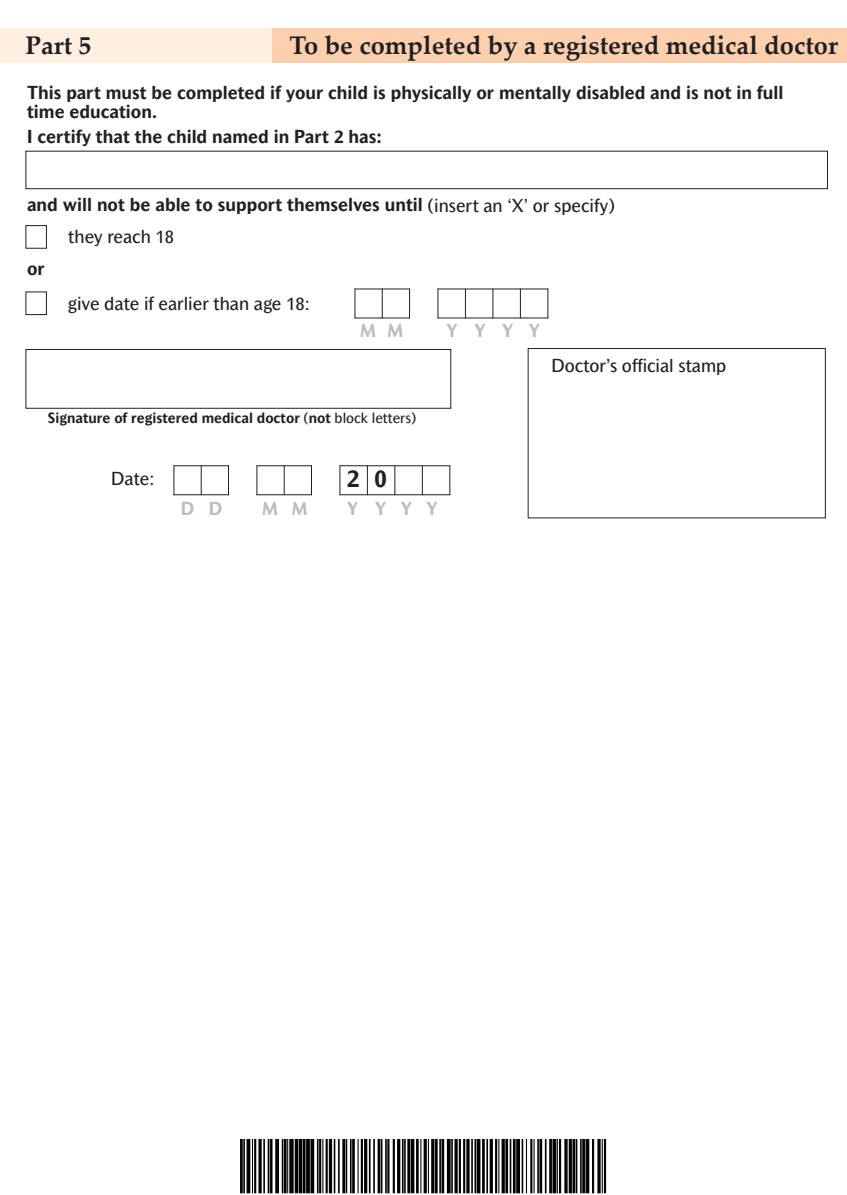
<style>
.page{position:relative;width:847px;height:1195px;background:#fff}
.page>*{position:absolute;margin:0;border:0;box-sizing:border-box;transform-origin:0 0}
.t1{font:700 25.5px "Palatino Linotype";color:#231f20}
.t2{font:700 24px "Mahsuri Sans";color:#231f20}
.t3{font:700 18px/18.8px "Mahsuri Sans";color:#231f20}
.t4{font:18px "Mahsuri Sans";color:#231f20}
.t5{font:700 18px "Mahsuri Sans";color:#bcbdc0}
.t6{font:700 14.25px "Mahsuri Sans";color:#231f20}
.s1{font-weight:400}
</style>
<div class="page">
<div style="left:0;top:29px;width:273px;height:34px;background:#feefe1"></div>
<div style="left:272px;top:29px;width:574px;height:34px;background:#fcd0af"></div>
<div style="left:26px;top:151px;width:801px;height:38px;border:1px solid #231f20"></div>
<div style="left:26px;top:225px;width:21px;height:24px;border:1px solid #231f20"></div>
<svg style="left:354px;top:290px;width:1px;height:28px"></svg>
<svg style="left:382px;top:290px;width:1px;height:28px"></svg>
<svg style="left:409px;top:290px;width:1px;height:28px"></svg>
<hr style="left:354px;top:289px;width:56px;height:1px;background:#231f20">
<hr style="left:354px;top:318px;width:56px;height:1px;background:#231f20">
<svg style="left:437px;top:290px;width:1px;height:28px"></svg>
<svg style="left:465px;top:290px;width:1px;height:28px"></svg>
<svg style="left:492px;top:290px;width:1px;height:28px"></svg>
<svg style="left:520px;top:290px;width:1px;height:28px"></svg>
<svg style="left:547px;top:290px;width:1px;height:28px"></svg>
<hr style="left:437px;top:289px;width:111px;height:1px;background:#231f20">
<hr style="left:437px;top:318px;width:111px;height:1px;background:#231f20">
<div style="left:26px;top:292px;width:21px;height:23px;border:1px solid #231f20"></div>
<div style="left:26px;top:349px;width:425px;height:60px;border:1px solid #231f20"></div>
<hr style="left:173px;top:465px;width:1px;height:30px;background:#231f20">
<hr style="left:201px;top:465px;width:1px;height:30px;background:#231f20">
<hr style="left:228px;top:465px;width:1px;height:30px;background:#231f20">
<hr style="left:173px;top:465px;width:56px;height:1px;background:#231f20">
<hr style="left:173px;top:494px;width:56px;height:1px;background:#231f20">
<hr style="left:256px;top:465px;width:1px;height:30px;background:#231f20">
<hr style="left:284px;top:465px;width:1px;height:30px;background:#231f20">
<hr style="left:311px;top:465px;width:1px;height:30px;background:#231f20">
<hr style="left:256px;top:465px;width:56px;height:1px;background:#231f20">
<hr style="left:256px;top:494px;width:56px;height:1px;background:#231f20">
<hr style="left:339px;top:465px;width:1px;height:30px;background:#231f20">
<hr style="left:367px;top:465px;width:1px;height:30px;background:#231f20">
<hr style="left:394px;top:465px;width:1px;height:30px;background:#231f20">
<hr style="left:422px;top:465px;width:1px;height:30px;background:#231f20">
<hr style="left:449px;top:465px;width:1px;height:30px;background:#231f20">
<hr style="left:339px;top:465px;width:111px;height:1px;background:#231f20">
<hr style="left:339px;top:494px;width:111px;height:1px;background:#231f20">
<div style="left:527px;top:348px;width:298px;height:170px;border:1px solid #231f20"></div>
<img style="left:240px;top:1140px;width:367px;height:54px">
<h1 class="t1" style="left:26px;top:35px;width:67px">Part 5</h1>
<h1 class="t1" style="left:289px;top:35px;width:549px">To be completed by a registered medical doctor</h1>
<p class="t3" style="left:27px;top:85px;width:757px">This part must be completed if your child is physically or mentally disabled and is not in full time education.</p>
<p class="t3" style="left:27px;top:129px;width:356px">I certify that the child named in Part 2 has:</p>
<p class="t3" style="left:68px;top:190px;width:548px;line-height:31.8px;text-indent:-41px">and will not be able to support themselves until <span class="s1">(insert an ‘X’ or specify) they reach 18</span></p>
<p class="t3" style="left:27px;top:261px;width:19px">or</p>
<p class="t4" style="left:68px;top:297px;width:243px">give date if earlier than age 18:</p>
<p class="t5" style="left:360px;top:323px;width:44px">M M</p>
<p class="t5" style="left:446px;top:323px;width:95px">Y Y Y Y</p>
<p class="t6" style="left:48px;top:413px;width:370px">Signature of registered medical doctor <span class="s1">(</span>not <span class="s1">block letters)</span></p>
<p class="t4" style="left:111px;top:472px;width:45px">Date:</p>
<h2 class="t2" style="left:346px;top:469px;width:42px">2 0</h2>
<p class="t5" style="left:180px;top:502px;width:43px">D D</p>
<p class="t5" style="left:262px;top:502px;width:47px">M M</p>
<p class="t5" style="left:347px;top:502px;width:92px">Y Y Y Y</p>
<p class="t4" style="left:551px;top:359px;width:176px">Doctor’s official stamp</p>
</div>
